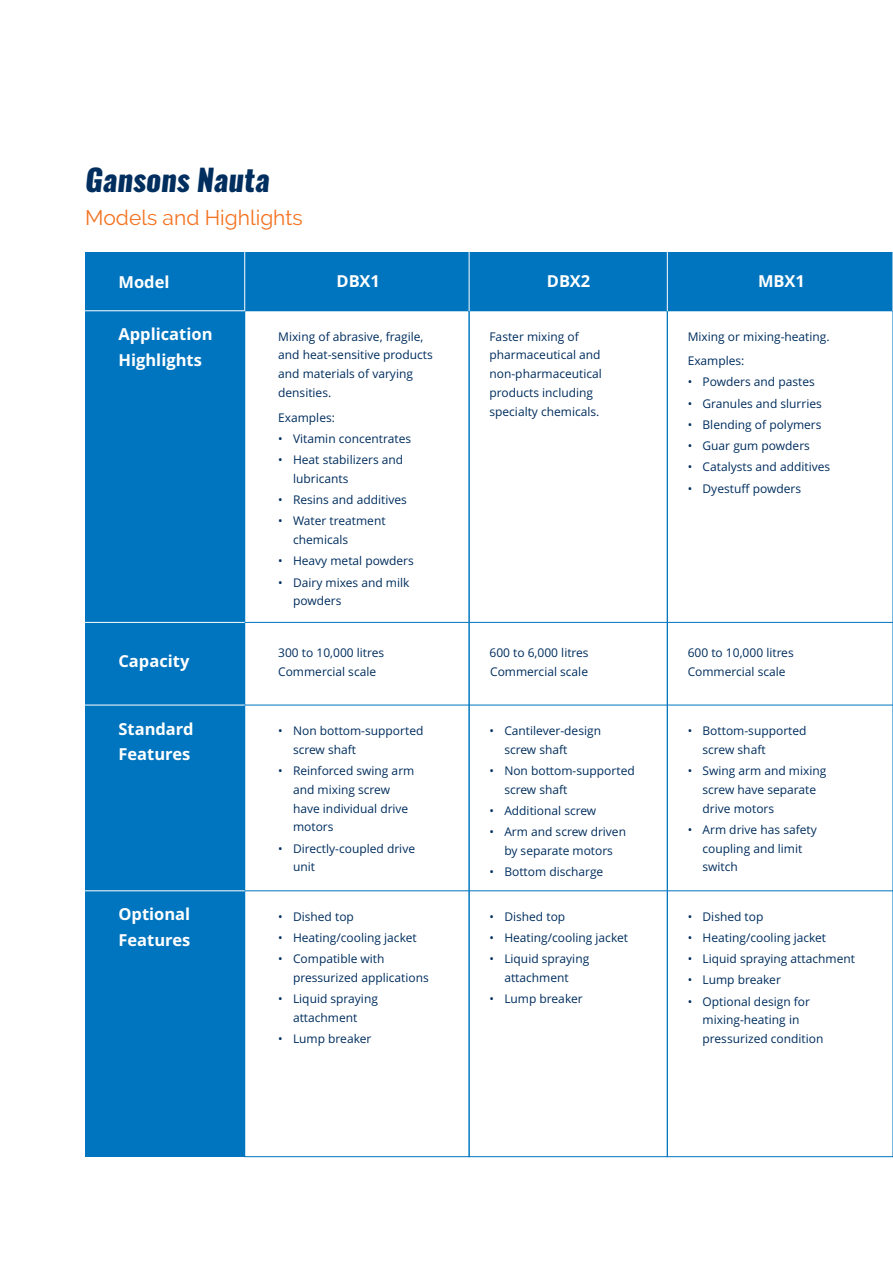
<style>
.page{position:relative;width:893px;height:1263px;background:#fff}
.page>*{position:absolute;margin:0;border:0;box-sizing:border-box;transform-origin:0 0}
.t1{font:italic 700 30px "Oswald";color:#002e5e}
.t2{font:21px "Raleway";color:#f47321}
.t3{font:700 16.5px/25.8px "Open Sans";color:#fff}
.t4{font:12px/18.8px "Open Sans";color:#002e5e}
</style>
<div class="page">
<div style="left:85px;top:311px;width:160px;height:846px;background:#0075bf"></div>
<div style="left:85px;top:252px;width:160px;height:59px;background:#0075bf"></div>
<div style="left:245px;top:252px;width:224px;height:59px;background:#0075bf"></div>
<hr style="left:85px;top:310px;width:160px;height:1px;background:#fff">
<hr style="left:245px;top:890px;width:648px;height:1px;background:#0075bf">
<hr style="left:245px;top:622px;width:648px;height:1px;background:#0075bf">
<hr style="left:245px;top:705px;width:648px;height:1px;background:#0075bf">
<div style="left:469px;top:252px;width:198px;height:59px;background:#0075bf"></div>
<hr style="left:85px;top:622px;width:160px;height:1px;background:#fff">
<div style="left:667px;top:252px;width:226px;height:59px;background:#0075bf"></div>
<div style="left:667px;top:310px;width:226px;height:847px;border:1px solid #0075bf"></div>
<hr style="left:892px;top:252px;width:1px;height:59px;background:#fff">
<hr style="left:469px;top:252px;width:1px;height:59px;background:#fff">
<hr style="left:244px;top:252px;width:1px;height:59px;background:#fff">
<hr style="left:667px;top:252px;width:1px;height:59px;background:#fff">
<hr style="left:85px;top:705px;width:160px;height:1px;background:#fff">
<hr style="left:85px;top:890px;width:160px;height:1px;background:#fff">
<h1 class="t1" style="left:85px;top:159px;width:186px">Gansons Nauta</h1>
<h2 class="t2" style="left:85px;top:205px;width:219px">Models and Highlights</h2>
<h3 class="t3" style="left:118px;top:270px;width:53px">Model</h3>
<h3 class="t3" style="left:337px;top:270px;width:45px">DBX1</h3>
<h3 class="t3" style="left:547px;top:270px;width:45px">DBX2</h3>
<h3 class="t3" style="left:758px;top:270px;width:48px">MBX1</h3>
<h3 class="t3" style="left:118px;top:323px;width:96px">Application<br>Highlights</h3>
<p class="t4" style="left:278px;top:328px;width:156px">Mixing of abrasive, fragile, and heat-sensitive products and materials of varying densities.</p>
<p class="t4" style="left:278px;top:409px;width:58px">Examples:</p>
<p class="t4" style="left:278px;top:430px;width:135px">• Vitamin concentrates</p>
<p class="t4" style="left:293px;top:451px;width:112px;text-indent:-15px">• Heat stabilizers and lubricants</p>
<p class="t4" style="left:278px;top:491px;width:130px">• Resins and additives</p>
<p class="t4" style="left:293px;top:513px;width:94px;text-indent:-15px">• Water treatment chemicals</p>
<p class="t4" style="left:278px;top:553px;width:137px">• Heavy metal powders</p>
<p class="t4" style="left:293px;top:574px;width:118px;text-indent:-15px">• Dairy mixes and milk powders</p>
<p class="t4" style="left:489px;top:328px;width:114px">Faster mixing of pharmaceutical and non-pharmaceutical products including specialty chemicals.</p>
<p class="t4" style="left:688px;top:325px;width:144px;line-height:24.5px">Mixing or mixing-heating.<br>Examples:</p>
<p class="t4" style="left:688px;top:374px;width:129px">• Powders and pastes</p>
<p class="t4" style="left:688px;top:395px;width:136px">• Granules and slurries</p>
<p class="t4" style="left:688px;top:416px;width:135px">• Blending of polymers</p>
<p class="t4" style="left:688px;top:438px;width:124px">• Guar gum powders</p>
<p class="t4" style="left:688px;top:459px;width:144px">• Catalysts and additives</p>
<p class="t4" style="left:688px;top:480px;width:115px">• Dyestuff powders</p>
<h3 class="t3" style="left:118px;top:649px;width:72px">Capacity</h3>
<p class="t4" style="left:278px;top:645px;width:108px">300 to 10,000 litres<br>Commercial scale</p>
<p class="t4" style="left:489px;top:645px;width:101px">600 to 6,000 litres<br>Commercial scale</p>
<p class="t4" style="left:688px;top:645px;width:108px">600 to 10,000 litres<br>Commercial scale</p>
<h3 class="t3" style="left:118px;top:717px;width:77px">Standard<br>Features</h3>
<h3 class="t3" style="left:118px;top:903px;width:73px">Optional<br>Features</h3>
<p class="t4" style="left:293px;top:722px;width:132px;text-indent:-15px">• Non bottom-supported screw shaft</p>
<p class="t4" style="left:293px;top:762px;width:123px;text-indent:-15px">• Reinforced swing arm and mixing screw have individual drive motors</p>
<p class="t4" style="left:293px;top:840px;width:124px;text-indent:-15px">• Directly-coupled drive unit</p>
<p class="t4" style="left:278px;top:908px;width:77px">• Dished top</p>
<p class="t4" style="left:278px;top:929px;width:140px">• Heating/cooling jacket</p>
<p class="t4" style="left:293px;top:951px;width:137px;text-indent:-15px">• Compatible with pressurized applications</p>
<p class="t4" style="left:278px;top:991px;width:101px;text-align:center">• Liquid spraying attachment</p>
<p class="t4" style="left:278px;top:1031px;width:95px">• Lump breaker</p>
<p class="t4" style="left:504px;top:722px;width:98px;text-indent:-15px">• Cantilever-design screw shaft</p>
<p class="t4" style="left:504px;top:762px;width:132px;text-indent:-15px">• Non bottom-supported screw shaft</p>
<p class="t4" style="left:489px;top:802px;width:108px">• Additional screw</p>
<p class="t4" style="left:489px;top:824px;width:138px;text-align:center">• Arm and screw driven by separate motors</p>
<p class="t4" style="left:489px;top:864px;width:115px">• Bottom discharge</p>
<p class="t4" style="left:489px;top:908px;width:77px">• Dished top</p>
<p class="t4" style="left:489px;top:929px;width:140px">• Heating/cooling jacket</p>
<p class="t4" style="left:489px;top:951px;width:101px;text-align:center">• Liquid spraying attachment</p>
<p class="t4" style="left:489px;top:991px;width:95px">• Lump breaker</p>
<p class="t4" style="left:702px;top:722px;width:106px;text-indent:-15px">• Bottom-supported screw shaft</p>
<p class="t4" style="left:702px;top:762px;width:125px;text-indent:-15px">• Swing arm and mixing screw have separate drive motors</p>
<p class="t4" style="left:702px;top:821px;width:116px;text-indent:-15px">• Arm drive has safety coupling and limit switch</p>
<p class="t4" style="left:688px;top:908px;width:77px">• Dished top</p>
<p class="t4" style="left:688px;top:929px;width:140px">• Heating/cooling jacket</p>
<p class="t4" style="left:688px;top:951px;width:169px">• Liquid spraying attachment</p>
<p class="t4" style="left:688px;top:972px;width:95px">• Lump breaker</p>
<p class="t4" style="left:702px;top:993px;width:122px;text-indent:-15px">• Optional design for mixing-heating in pressurized condition</p>
</div>
